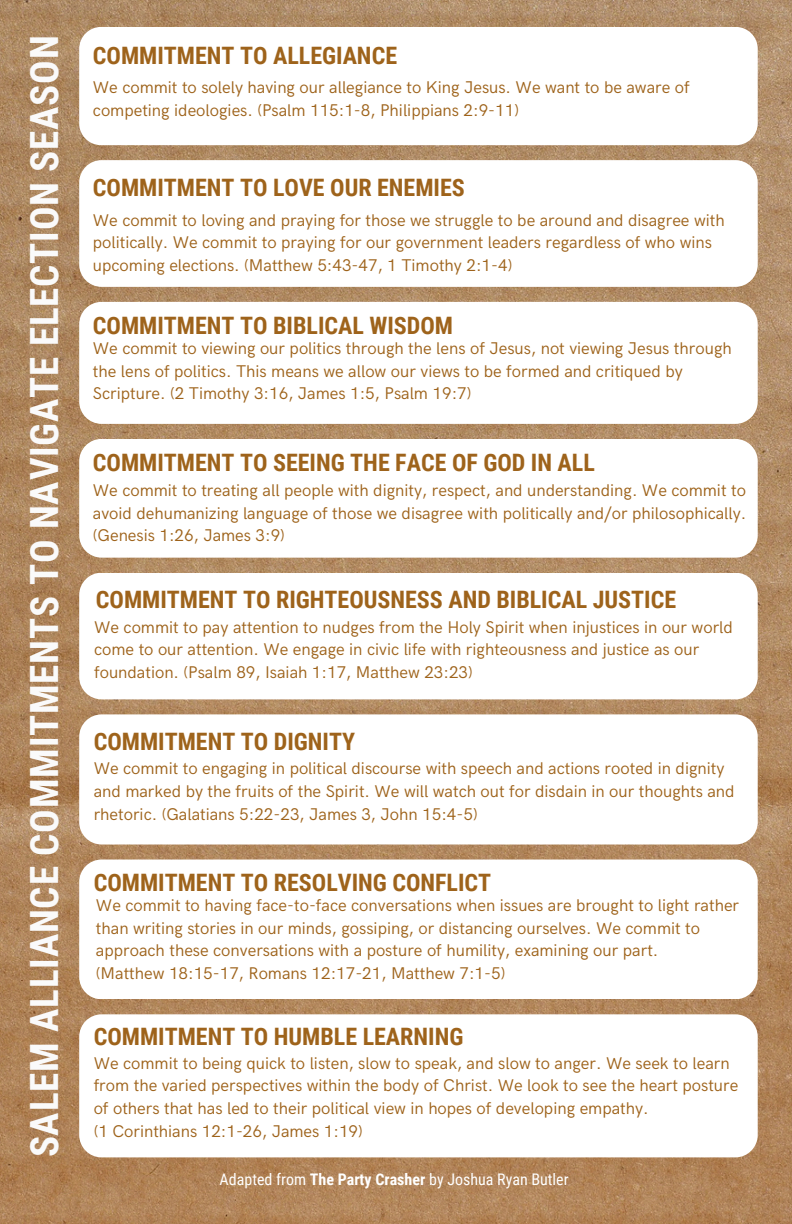
<style>
.page{position:relative;width:792px;height:1224px;background:#fff}
.page>*{position:absolute;margin:0;border:0;box-sizing:border-box;transform-origin:0 0}
.t1{font:700 39px "Roboto Condensed";letter-spacing:.02em;color:#fafafa}
.t2{font:700 24px "Roboto Condensed";color:#9e631b}
.t3{font:17px/22.6px "HK Grotesk";color:#9e631b}
.t4{font:16px "Roboto Condensed";color:#fff}
.s1{font-weight:700}
</style>
<div class="page">
<img style="left:0;top:0;width:792px;height:1224px">
<div style="left:79px;top:27px;width:679px;height:118px;background:#fff;border-radius:22px"></div>
<div style="left:79px;top:160px;width:678px;height:127px;background:#fff;border-radius:22px"></div>
<div style="left:79px;top:302px;width:679px;height:122px;background:#fff;border-radius:22px"></div>
<div style="left:79px;top:439px;width:679px;height:119px;background:#fff;border-radius:22px"></div>
<div style="left:79px;top:573px;width:678px;height:126px;background:#fff;border-radius:22px"></div>
<div style="left:79px;top:714px;width:679px;height:131px;background:#fff;border-radius:22px"></div>
<div style="left:79px;top:860px;width:679px;height:139px;background:#fff;border-radius:22px"></div>
<div style="left:79px;top:1014px;width:679px;height:143px;background:#fff;border-radius:22px"></div>
<p class="t1" style="left:22px;top:1157px;width:1123px;rotate:-90deg">SALEM ALLIANCE COMMITMENTS TO NAVIGATE ELECTION SEASON</p>
<h1 class="t2" style="left:93px;top:41px;width:306px">COMMITMENT TO ALLEGIANCE</h1>
<h2 class="t3" style="left:93px;top:77px;width:598px">We commit to solely having our allegiance to King Jesus. We want to be aware of competing ideologies. (Psalm 115:1-8, Philippians 2:9-11)</h2>
<p class="t2" style="left:93px;top:174px;width:373px">COMMITMENT TO LOVE OUR ENEMIES</p>
<h2 class="t3" style="left:93px;top:209px;width:633px">We commit to loving and praying for those we struggle to be around and disagree with politically. We commit to praying for our government leaders regardless of who wins upcoming elections. (Matthew 5:43-47, 1 Timothy 2:1-4)</h2>
<p class="t2" style="left:93px;top:311px;width:362px">COMMITMENT TO BIBLICAL WISDOM</p>
<h2 class="t3" style="left:93px;top:338px;width:640px">We commit to viewing our politics through the lens of Jesus, not viewing Jesus through the lens of politics. This means we allow our views to be formed and critiqued by<br>Scripture. (2 Timothy 3:16, James 1:5, Psalm 19:7)</h2>
<p class="t2" style="left:93px;top:449px;width:503px">COMMITMENT TO SEEING THE FACE OF GOD IN ALL</p>
<h2 class="t3" style="left:93px;top:480px;width:655px;text-align:justify">We commit to treating all people with dignity, respect, and understanding. We commit to avoid dehumanizing language of those we disagree with politically and/or philosophically. (Genesis 1:26, James 3:9)</h2>
<p class="t2" style="left:96px;top:586px;width:582px">COMMITMENT TO RIGHTEOUSNESS AND BIBLICAL JUSTICE</p>
<h2 class="t3" style="left:94px;top:616px;width:640px">We commit to pay attention to nudges from the Holy Spirit when injustices in our world come to our attention. We engage in civic life with righteousness and justice as our foundation. (Psalm 89, Isaiah 1:17, Matthew 23:23)</h2>
<p class="t2" style="left:94px;top:727px;width:263px">COMMITMENT TO DIGNITY</p>
<h2 class="t3" style="left:94px;top:758px;width:642px">We commit to engaging in political discourse with speech and actions rooted in dignity and marked by the fruits of the Spirit. We will watch out for disdain in our thoughts and rhetoric. (Galatians 5:22-23, James 3, John 15:4-5)</h2>
<p class="t2" style="left:94px;top:868px;width:399px">COMMITMENT TO RESOLVING CONFLICT</p>
<h2 class="t3" style="left:96px;top:895px;width:645px">We commit to having face-to-face conversations when issues are brought to light rather than writing stories in our minds, gossiping, or distancing ourselves. We commit to approach these conversations with a posture of humility, examining our part.</h2>
<p class="t3" style="left:96px;top:963px;width:411px">(Matthew 18:15-17, Romans 12:17-21, Matthew 7:1-5)</p>
<p class="t2" style="left:94px;top:1023px;width:371px">COMMITMENT TO HUMBLE LEARNING</p>
<h2 class="t3" style="left:94px;top:1052px;width:646px">We commit to being quick to listen, slow to speak, and slow to anger. We seek to learn from the varied perspectives within the body of Christ. We look to see the heart posture of others that has led to their political view in hopes of developing empathy.</h2>
<p class="t3" style="left:94px;top:1120px;width:271px">(1 Corinthians 12:1-26, James 1:19)</p>
<p class="t4" style="left:220px;top:1170px;width:350px">Adapted from <span class="s1">The Party Crasher</span> by Joshua Ryan Butler</p>
</div>
